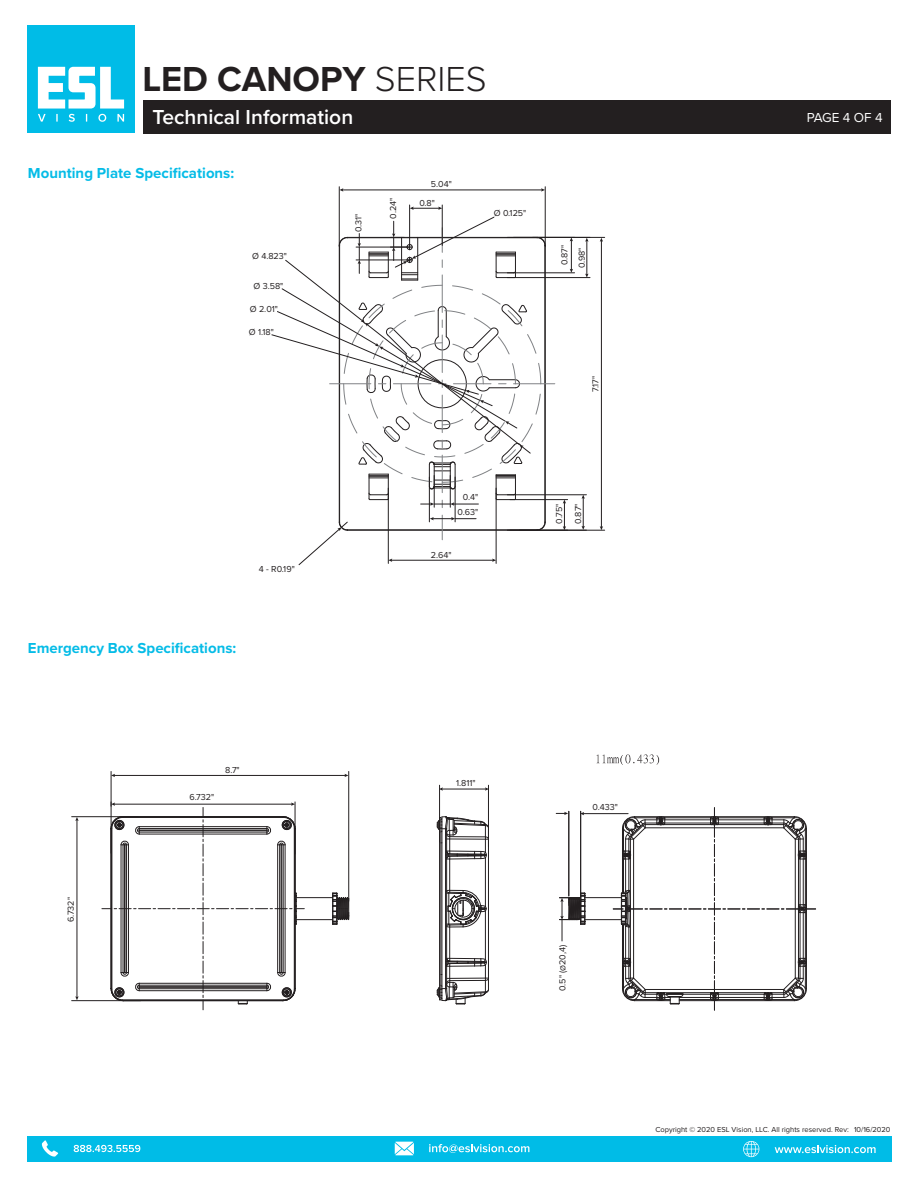
<style>
.page{position:relative;width:918px;height:1188px;background:#fff}
.page>*{position:absolute;margin:0;border:0;box-sizing:border-box;transform-origin:0 0}
.t1{font:700 36px "Proxima Nova";color:#231f20}
.t2{font:600 21px "Proxima Nova";color:#fff}
.t3{font:700 15px "Proxima Nova";color:#05bce7}
.t4{font:13.5px "Proxima Nova";letter-spacing:-.02em;color:#fff}
.t5{font:9px/15px "Proxima Nova";color:#231f20;text-align:center}
.t6{font:7.5px "Proxima Nova";color:#231f20}
.s1{font-weight:300}
</style>
<div class="page">
<hr style="left:347px;top:530px;width:190px;height:1px;background:#231f20">
<hr style="left:339px;top:245px;width:1px;height:277px;background:#231f20">
<hr style="left:545px;top:245px;width:1px;height:277px;background:#231f20">
<svg style="left:537px;top:522px;width:9px;height:8px"></svg>
<div style="left:27px;top:26px;width:108px;height:108px;background:#00bce7"></div>
<svg style="left:38px;top:67px;width:86px;height:55px"></svg>
<div style="left:143px;top:100px;width:748px;height:34px;background:#231f20"></div>
<div style="left:27px;top:1136px;width:864px;height:25px;background:#00bce7"></div>
<svg style="left:42px;top:1140px;width:16px;height:17px"></svg>
<svg style="left:74px;top:1145px;width:66px;height:7px"></svg>
<svg style="left:395px;top:1142px;width:19px;height:13px"></svg>
<svg style="left:429px;top:1144px;width:100px;height:9px"></svg>
<svg style="left:743px;top:1141px;width:16px;height:16px"></svg>
<svg style="left:775px;top:1145px;width:101px;height:8px"></svg>
<hr style="left:339px;top:187px;width:1px;height:60px;background:#231f20">
<hr style="left:545px;top:187px;width:1px;height:60px;background:#231f20">
<hr style="left:342px;top:190px;width:200px;height:1px;background:#231f20">
<svg style="left:339px;top:188px;width:4px;height:4px"></svg>
<svg style="left:541px;top:188px;width:4px;height:4px"></svg>
<hr style="left:514px;top:383px;width:41px;height:1px;background:#808285">
<hr style="left:409px;top:205px;width:1px;height:40px;background:#231f20">
<hr style="left:442px;top:205px;width:1px;height:40px;background:#231f20">
<svg style="left:410px;top:207px;width:32px;height:3px"></svg>
<hr style="left:507px;top:277px;width:83px;height:1px;background:#231f20">
<hr style="left:586px;top:240px;width:1px;height:35px;background:#231f20">
<svg style="left:585px;top:274px;width:4px;height:4px"></svg>
<hr style="left:507px;top:272px;width:68px;height:1px;background:#231f20">
<hr style="left:571px;top:240px;width:1px;height:30px;background:#231f20">
<hr style="left:533px;top:237px;width:72px;height:1px;background:#231f20">
<hr style="left:519px;top:530px;width:86px;height:1px;background:#231f20">
<hr style="left:601px;top:240px;width:1px;height:288px;background:#231f20">
<svg style="left:298px;top:521px;width:50px;height:45px"></svg>
<hr style="left:429px;top:477px;width:1px;height:45px;background:#231f20">
<hr style="left:455px;top:477px;width:1px;height:45px;background:#231f20">
<svg style="left:430px;top:515px;width:46px;height:25px"></svg>
<hr style="left:510px;top:499px;width:58px;height:1px;background:#231f20">
<svg style="left:563px;top:500px;width:3px;height:30px"></svg>
<hr style="left:507px;top:494px;width:79px;height:1px;background:#231f20">
<hr style="left:583px;top:497px;width:1px;height:30px;background:#231f20">
<hr style="left:388px;top:488px;width:1px;height:75px;background:#231f20">
<hr style="left:496px;top:488px;width:1px;height:75px;background:#231f20">
<hr style="left:391px;top:560px;width:102px;height:1px;background:#231f20">
<svg style="left:271px;top:216px;width:275px;height:292px"></svg>
<hr style="left:296px;top:919px;width:37px;height:1px;background:#231f20">
<hr style="left:296px;top:897px;width:37px;height:1px;background:#231f20">
<svg style="left:332px;top:892px;width:17px;height:33px"></svg>
<hr style="left:585px;top:919px;width:36px;height:1px;background:#231f20">
<hr style="left:585px;top:897px;width:36px;height:1px;background:#231f20">
<hr style="left:439px;top:817px;width:1px;height:183px;background:#231f20">
<hr style="left:441px;top:817px;width:1px;height:183px;background:#231f20">
<hr style="left:442px;top:817px;width:1px;height:183px;background:#231f20">
<hr style="left:445px;top:829px;width:1px;height:159px;background:#231f20">
<hr style="left:446px;top:859px;width:1px;height:99px;background:#231f20">
<hr style="left:449px;top:927px;width:1px;height:31px;background:#231f20">
<hr style="left:449px;top:859px;width:1px;height:31px;background:#231f20">
<hr style="left:485px;top:858px;width:1px;height:48px;background:#231f20">
<hr style="left:485px;top:911px;width:1px;height:49px;background:#231f20">
<hr style="left:488px;top:828px;width:1px;height:161px;background:#231f20">
<svg style="left:437px;top:816px;width:51px;height:50px"></svg>
<svg style="left:437px;top:951px;width:52px;height:54px"></svg>
<svg style="left:446px;top:890px;width:41px;height:38px"></svg>
<svg style="left:596px;top:754px;width:64px;height:11px"></svg>
<hr style="left:111px;top:771px;width:1px;height:82px;background:#231f20">
<hr style="left:348px;top:771px;width:1px;height:130px;background:#231f20">
<hr style="left:114px;top:775px;width:232px;height:1px;background:#231f20">
<hr style="left:72px;top:816px;width:66px;height:1px;background:#231f20">
<hr style="left:72px;top:1000px;width:69px;height:1px;background:#231f20">
<hr style="left:77px;top:820px;width:1px;height:178px;background:#231f20">
<svg style="left:75px;top:817px;width:4px;height:4px"></svg>
<svg style="left:102px;top:802px;width:202px;height:208px"></svg>
<hr style="left:439px;top:785px;width:1px;height:57px;background:#231f20">
<hr style="left:488px;top:785px;width:1px;height:62px;background:#231f20">
<hr style="left:442px;top:789px;width:44px;height:1px;background:#231f20">
<svg style="left:439px;top:787px;width:4px;height:4px"></svg>
<hr style="left:583px;top:813px;width:45px;height:1px;background:#231f20">
<svg style="left:556px;top:812px;width:12px;height:3px"></svg>
<hr style="left:569px;top:811px;width:1px;height:85px;background:#231f20">
<hr style="left:568px;top:811px;width:1px;height:85px;background:#231f20">
<hr style="left:580px;top:811px;width:1px;height:110px;background:#231f20">
<svg style="left:613px;top:808px;width:203px;height:202px"></svg>
<svg style="left:559px;top:878px;width:27px;height:63px"></svg>
<h1 class="t1" style="left:142px;top:53px;width:346px">LED CANOPY <span class="s1">SERIES</span></h1>
<h2 class="t2" style="left:153px;top:101px;width:202px">Technical Information</h2>
<h3 class="t4" style="left:807px;top:108px;width:77px">PAGE 4 OF 4</h3>
<h3 class="t3" style="left:28px;top:162px;width:208px">Mounting Plate Specifications:</h3>
<p class="t5" style="left:252px;top:248px;width:36px">Ø 4.823"</p>
<p class="t5" style="left:254px;top:278px;width:31px">Ø 3.58"</p>
<p class="t5" style="left:250px;top:301px;width:30px">Ø 2.01"</p>
<p class="t5" style="left:249px;top:324px;width:26px">Ø 1.18"</p>
<p class="t5" style="left:259px;top:561px;width:37px">4 - R0.19"</p>
<h3 class="t3" style="left:28px;top:637px;width:210px">Emergency Box Specifications:</h3>
<p class="t5" style="left:63px;top:922px;width:26px;rotate:-90deg">6.732"</p>
<p class="t5" style="left:190px;top:789px;width:26px">6.732"</p>
<p class="t5" style="left:225px;top:762px;width:16px">8.7"</p>
<p class="t5" style="left:351px;top:232px;width:20px;rotate:-90deg">0.31"</p>
<p class="t5" style="left:385px;top:219px;width:22px;rotate:-90deg">0.24"</p>
<p class="t5" style="left:419px;top:174px;width:34px;line-height:19.5px;text-align:left;text-indent:11px">5.04"<br>0.8"</p>
<p class="t5" style="left:494px;top:205px;width:34px">Ø 0.125"</p>
<p class="t5" style="left:556px;top:268px;width:25px;line-height:17.2px;rotate:-90deg">0.87"<br>0.98"</p>
<p class="t5" style="left:588px;top:392px;width:17px;rotate:-90deg">7.17"</p>
<p class="t5" style="left:458px;top:489px;width:22px">0.4"<br>0.63"</p>
<p class="t5" style="left:549px;top:524px;width:22px;line-height:19px;text-align:left;rotate:-90deg">0.75"<br>0.87"</p>
<p class="t5" style="left:431px;top:547px;width:22px">2.64"</p>
<p class="t5" style="left:456px;top:775px;width:21px">1.811"</p>
<p class="t5" style="left:593px;top:799px;width:27px">0.433"</p>
<p class="t5" style="left:554px;top:991px;width:48px;rotate:-90deg">0.5" (Ø20,4)</p>
<p class="t6" style="left:655px;top:1123px;width:237px">Copyright © 2020 ESL Vision, LLC. All rights reserved. Rev: 10/16/2020</p>
</div>
